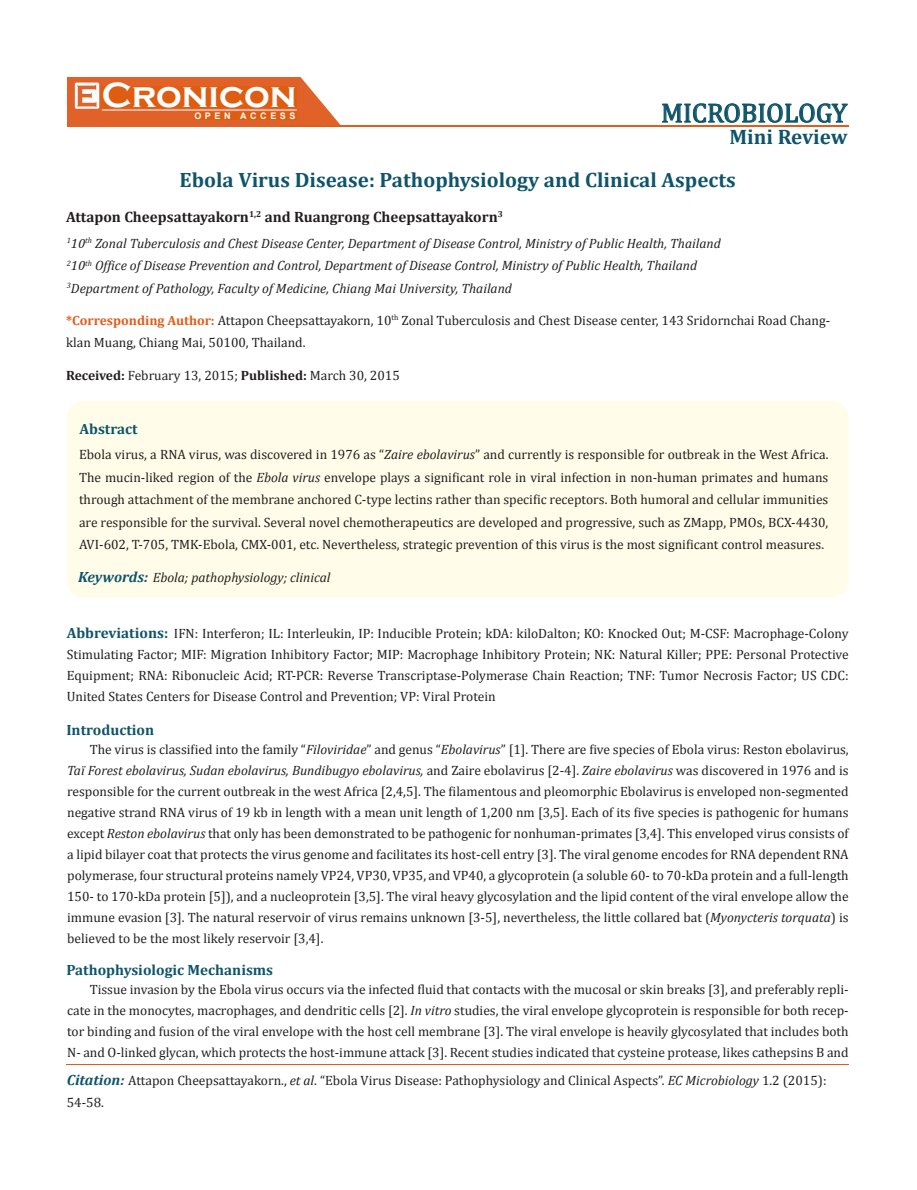
<style>
.page{position:relative;width:917px;height:1190px;background:#fff}
.page>*{position:absolute;margin:0;border:0;box-sizing:border-box;transform-origin:0 0}
.t1{font:700 36px "Copperplate Gothic";color:#fff}
.t2{font:27px "Cambria";color:#0e546a}
.t3{font:700 21px "Cambria";color:#0e546a}
.t4{font:700 20.85px "Cambria";color:#0e546a}
.t5{font:700 15px "Cambria";color:#231f20}
.t6{font:700 14.85px "Cambria";color:#0e546a}
.t7{font:13.5px/21px "Cambria";color:#231f20;text-align:justify}
.t8{font:italic 13.5px "Cambria";color:#231f20}
.t9{font:700 9px "Arial";letter-spacing:.4em;color:#fff}
.s1{font-weight:700;font-size:13.35px;color:#e05d1a}
.s2{font-weight:700}
.s3{font-style:italic}
.s4{font-weight:700;font-size:14.85px;color:#0e546a}
.s5{font-weight:700;font-style:italic;font-size:14.85px;color:#0e546a}
</style>
<div class="page">
<div style="left:67px;top:77px;width:290px;height:49px;background:#e06228"></div>
<svg style="left:300px;top:77px;width:57px;height:48px"></svg>
<img style="left:75px;top:82px;width:24px;height:27px">
<svg style="left:662px;top:103px;width:186px;height:20px"></svg>
<hr style="left:102px;top:110px;width:194px;height:1px;background:#fff">
<div style="left:70px;top:404px;width:775px;height:190px;background:#fffde9;border-radius:14px"></div>
<div style="left:67px;top:400px;width:781px;height:198px;border:8px solid #fffde9;border-radius:14px"></div>
<hr style="left:279px;top:125px;width:569px;height:1px;background:#e05d1a">
<hr style="left:67px;top:1064px;width:781px;height:1px;background:#e05d1a">
<div style="left:102px;top:86px;width:195px;height:22px;background:#df5d11"></div>
<div style="left:194px;top:112px;width:103px;height:8px;background:#df5d11"></div>
<p class="t1" style="left:102px;top:75px;width:196px">Cronicon</p>
<p class="t9" style="left:194px;top:110px;width:103px">OPEN ACCESS</p>
<p class="t2" style="left:661px;top:97px;width:187px">MICROBIOLOGY</p>
<p class="t3" style="left:729px;top:122px;width:120px">Mini Review</p>
<p class="t4" style="left:180px;top:165px;width:557px">Ebola Virus Disease: Pathophysiology and Clinical Aspects</p>
<p class="t5" style="left:66px;top:206px;width:438px">Attapon Cheepsattayakorn<sup>1,2</sup> and Ruangrong Cheepsattayakorn<sup>3</sup></p>
<p class="t8" style="left:67px;top:233px;width:655px"><sup>1</sup>10<sup>th</sup> Zonal Tuberculosis and Chest Disease Center, Department of Disease Control, Ministry of Public Health, Thailand</p>
<p class="t8" style="left:67px;top:256px;width:632px"><sup>2</sup>10<sup>th</sup> Office of Disease Prevention and Control, Department of Disease Control, Ministry of Public Health, Thailand</p>
<p class="t8" style="left:67px;top:278px;width:447px"><sup>3</sup>Department of Pathology, Faculty of Medicine, Chiang Mai University, Thailand</p>
<p class="t7" style="left:66px;top:309px;width:765px;line-height:22.5px"><span class="s1">*Corresponding Author:</span> Attapon Cheepsattayakorn, 10<sup>th</sup> Zonal Tuberculosis and Chest Disease center, 143 Sridornchai Road Chang&shy;klan Muang, Chiang Mai, 50100, Thailand.</p>
<p class="t7" style="left:66px;top:365px;width:335px"><span class="s2">Received:</span> February 13, 2015; <span class="s2">Published:</span> March 30, 2015</p>
<p class="t6" style="left:80px;top:418px;width:60px">Abstract</p>
<p class="t7" style="left:79px;top:443px;width:750px;line-height:22.5px">Ebola virus, a RNA virus, was discovered in 1976 as “<span class="s3">Zaire ebolavirus</span>” and currently is responsible for outbreak in the West Africa.<br>The mucin-liked region of the <span class="s3">Ebola virus</span> envelope plays a significant role in viral infection in non-human primates and humans through attachment of the membrane anchored C-type lectins rather than specific receptors. Both humoral and cellular immunities are responsible for the survival. Several novel chemotherapeutics are developed and progressive, such as ZMapp, PMOs, BCX-4430, AVI-602, T-705, TMK-Ebola, CMX-001, etc. Nevertheless, strategic prevention of this virus is the most significant control measures.</p>
<p class="t8" style="left:78px;top:568px;width:254px"><span class="s4">Keywords:</span> Ebola; pathophysiology; clinical</p>
<p class="t7" style="left:67px;top:622px;width:783px"><span class="s4">Abbreviations:</span> IFN: Interferon; IL: Interleukin, IP: Inducible Protein; kDA: kiloDalton; KO: Knocked Out; M-CSF: Macrophage-Colony Stimulating Factor; MIF: Migration Inhibitory Factor; MIP: Macrophage Inhibitory Protein; NK: Natural Killer; PPE: Personal Protective Equipment; RNA: Ribonucleic Acid; RT-PCR: Reverse Transcriptase-Polymerase Chain Reaction; TNF: Tumor Necrosis Factor; US CDC:<br>United States Centers for Disease Control and Prevention; VP: Viral Protein</p>
<p class="t6" style="left:66px;top:719px;width:89px">Introduction</p>
<p class="t7" style="left:67px;top:738px;width:783px;text-indent:22px">The virus is classified into the family “<span class="s3">Filoviridae</span>” and genus “<span class="s3">Ebolavirus</span>” [1]. There are five species of Ebola virus: Reston ebolavirus, <span class="s3">Taï Forest ebolavirus, Sudan ebolavirus, Bundibugyo ebolavirus,</span> and Zaire ebolavirus [2-4]. <span class="s3">Zaire ebolavirus</span> was discovered in 1976 and is responsible for the current outbreak in the west Africa [2,4,5]. The filamentous and pleomorphic Ebolavirus is enveloped non-segmented negative strand RNA virus of 19 kb in length with a mean unit length of 1,200 nm [3,5]. Each of its five species is pathogenic for humans except <span class="s3">Reston ebolavirus</span> that only has been demonstrated to be pathogenic for nonhuman-primates [3,4]. This enveloped virus consists of a lipid bilayer coat that protects the virus genome and facilitates its host-cell entry [3]. The viral genome encodes for RNA dependent RNA polymerase, four structural proteins namely VP24, VP30, VP35, and VP40, a glycoprotein (a soluble 60- to 70-kDa protein and a full-length 150- to 170-kDa protein [5]), and a nucleoprotein [3,5]. The viral heavy glycosylation and the lipid content of the viral envelope allow the immune evasion [3]. The natural reservoir of virus remains unknown [3-5], nevertheless, the little collared bat (<span class="s3">Myonycteris torquata</span>) is believed to be the most likely reservoir [3,4].</p>
<p class="t7" style="left:67px;top:978px;width:783px;text-indent:22px">Tissue invasion by the Ebola virus occurs via the infected fluid that contacts with the mucosal or skin breaks [3], and preferably repli&shy;cate in the monocytes, macrophages, and dendritic cells [2]. <span class="s3">In vitro</span> studies, the viral envelope glycoprotein is responsible for both recep&shy;tor binding and fusion of the viral envelope with the host cell membrane [3]. The viral envelope is heavily glycosylated that includes both N- and O-linked glycan, which protects the host-immune attack [3]. Recent studies indicated that cysteine protease, likes cathepsins B and</p>
<p class="t6" style="left:66px;top:959px;width:208px">Pathophysiologic Mechanisms</p>
<p class="t7" style="left:67px;top:1068px;width:761px;line-height:22.5px"><span class="s5">Citation:</span> Attapon Cheepsattayakorn., <span class="s3">et al</span>. “Ebola Virus Disease: Pathophysiology and Clinical Aspects”. <span class="s3">EC Microbiology</span> 1.2 (2015):<br>54-58.</p>
</div>
